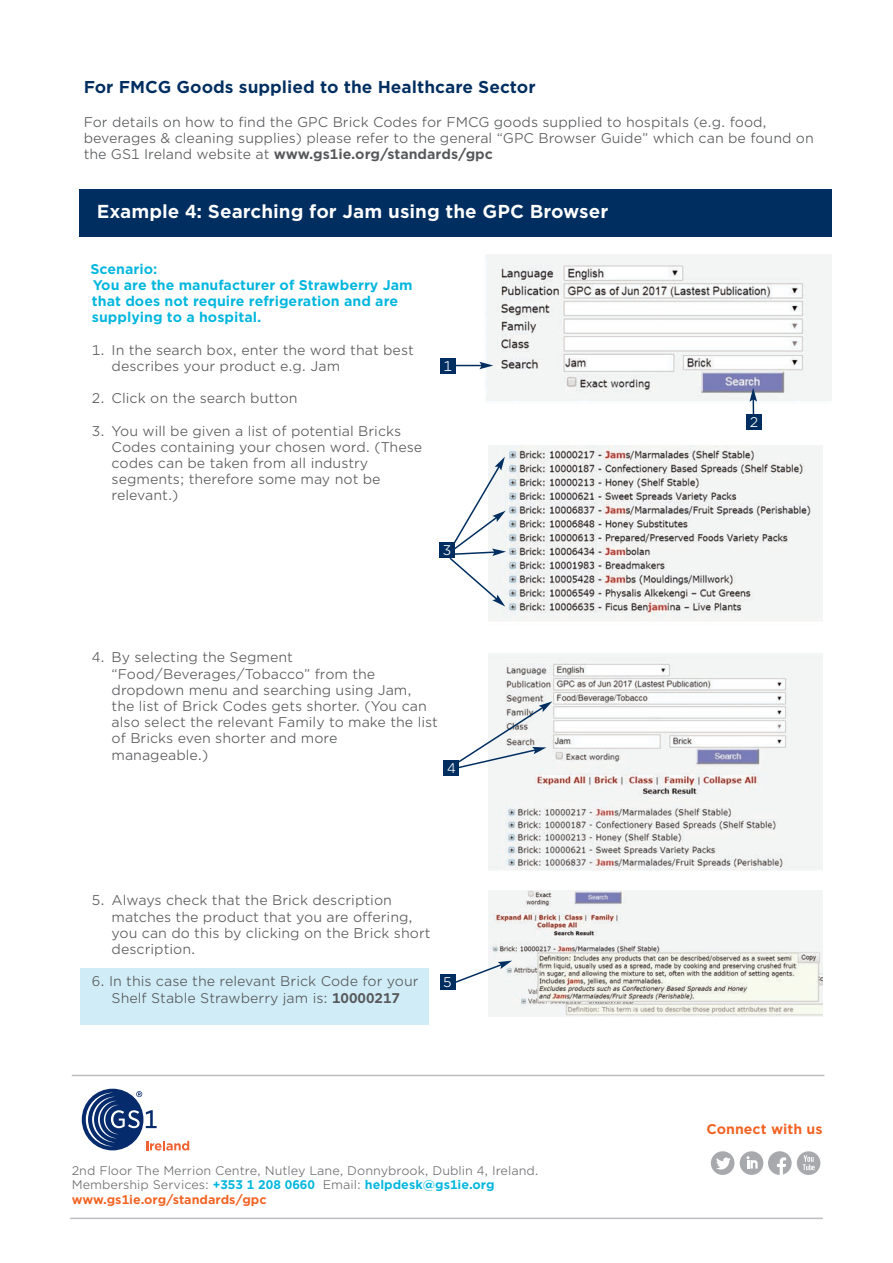
<style>
.page{position:relative;width:893px;height:1263px;background:#fff}
.page>*{position:absolute;margin:0;border:0;box-sizing:border-box;transform-origin:0 0}
.t1{font:700 18px "Gotham Office";color:#fff}
.t2{font:700 16.5px "Gotham Office";color:#002e60}
.t3{font:13.5px/16.2px "Gotham Office";color:#57585a}
.t4{font:700 13.5px/16.2px "Gotham Office";color:#00b6de}
.t5{font:700 13.5px "Gotham Office";color:#f26221}
.t6{font:13.5px "Gotham Office";color:#fff}
.t7{font:12px/14.4px "Gotham Office";color:#6c6d70}
.s1{font-weight:700}
.s2{font-weight:700;color:#00b6de}
.s3{font-weight:700;color:#f26221}
</style>
<div class="page">
<div style="left:711px;top:1151px;width:23px;height:24px;background:#a8a9ad;border-radius:50%"></div>
<svg style="left:716px;top:1157px;width:15px;height:12px"></svg>
<div style="left:740px;top:1151px;width:23px;height:24px;background:#a8a9ad;border-radius:50%"></div>
<svg style="left:746px;top:1156px;width:12px;height:12px"></svg>
<div style="left:768px;top:1151px;width:24px;height:24px;background:#a8a9ad;border-radius:50%"></div>
<div style="left:797px;top:1151px;width:23px;height:24px;background:#a8a9ad;border-radius:50%"></div>
<svg style="left:803px;top:1155px;width:12px;height:15px"></svg>
<svg style="left:777px;top:1157px;width:9px;height:18px"></svg>
<hr style="left:70px;top:1217px;width:753px;height:2px;background:#bcbdc0">
<hr style="left:72px;top:1075px;width:752px;height:1px;background:#bcbdc0">
<svg style="left:82px;top:1089px;width:61px;height:61px"></svg>
<svg style="left:86px;top:1091px;width:103px;height:59px"></svg>
<div style="left:81px;top:968px;width:348px;height:56px;background:#d0edf7"></div>
<img style="left:486px;top:254px;width:345px;height:193px">
<img style="left:489px;top:446px;width:334px;height:175px">
<div style="left:79px;top:189px;width:752px;height:48px;background:#002e60"></div>
<svg style="left:456px;top:362px;width:37px;height:7px"></svg>
<div style="left:440px;top:358px;width:16px;height:16px;background:#002e60"></div>
<svg style="left:750px;top:388px;width:7px;height:26px"></svg>
<div style="left:746px;top:414px;width:16px;height:16px;background:#002e60"></div>
<div style="left:439px;top:542px;width:16px;height:16px;background:#002e60"></div>
<svg style="left:449px;top:457px;width:57px;height:149px"></svg>
<img style="left:489px;top:654px;width:334px;height:217px">
<div style="left:443px;top:760px;width:16px;height:16px;background:#002e60"></div>
<svg style="left:459px;top:701px;width:93px;height:69px"></svg>
<img style="left:489px;top:890px;width:334px;height:127px">
<div style="left:440px;top:974px;width:15px;height:16px;background:#002e60"></div>
<svg style="left:455px;top:961px;width:57px;height:25px"></svg>
<p class="t2" style="left:84px;top:80px;width:454px">For FMCG Goods supplied to the Healthcare Sector</p>
<p class="t3" style="left:84px;top:114px;width:732px">For details on how to find the GPC Brick Codes for FMCG goods supplied to hospitals (e.g. food, beverages &amp; cleaning supplies) please refer to the general “GPC Browser Guide” which can be found on the GS1 Ireland website at <span class="s1">www.gs1ie.org/standards/gpc</span></p>
<h1 class="t1" style="left:97px;top:204px;width:513px">Example 4: Searching for Jam using the GPC Browser</h1>
<p class="t4" style="left:90px;top:261px;width:324px">Scenario:<br>You are the manufacturer of Strawberry Jam that does not require refrigeration and are supplying to a hospital.</p>
<p class="t3" style="left:112px;top:342px;width:304px;text-indent:-20px">1. In the search box, enter the word that best describes your product e.g. Jam</p>
<p class="t3" style="left:92px;top:391px;width:207px">2. Click on the search button</p>
<p class="t3" style="left:112px;top:423px;width:312px;text-indent:-20px">3. You will be given a list of potential Bricks Codes containing your chosen word. (These codes can be taken from all industry segments; therefore some may not be relevant.)</p>
<p class="t6" style="left:443px;top:360px;width:10px">1</p>
<p class="t6" style="left:443px;top:545px;width:10px">3</p>
<p class="t3" style="left:112px;top:650px;width:328px;text-indent:-20px">4. By selecting the Segment “Food/Beverages/Tobacco” from the dropdown menu and searching using Jam, the list of Brick Codes gets shorter. (You can also select the relevant Family to make the list of Bricks even shorter and more<br>manageable.)</p>
<p class="t6" style="left:447px;top:763px;width:10px">4</p>
<p class="t3" style="left:112px;top:893px;width:320px;text-indent:-20px">5. Always check that the Brick description matches the product that you are offering, you can do this by clicking on the Brick short description.</p>
<p class="t3" style="left:92px;top:974px;width:328px;text-align:center">6. In this case the relevant Brick Code for your<br>Shelf Stable Strawberry jam is: <span class="s1">10000217</span></p>
<p class="t6" style="left:443px;top:977px;width:10px">5</p>
<p class="t7" style="left:72px;top:1164px;width:468px">2nd Floor The Merrion Centre, Nutley Lane, Donnybrook, Dublin 4, Ireland.<br>Membership Services: <span class="s2">+353 1 208 0660</span> Email: <span class="s2">helpdesk@gs1ie.org </span><span class="s3">www.gs1ie.org/standards/gpc</span></p>
<p class="t6" style="left:750px;top:416px;width:10px">2</p>
<p class="t5" style="left:706px;top:1123px;width:118px">Connect with us</p>
</div>
